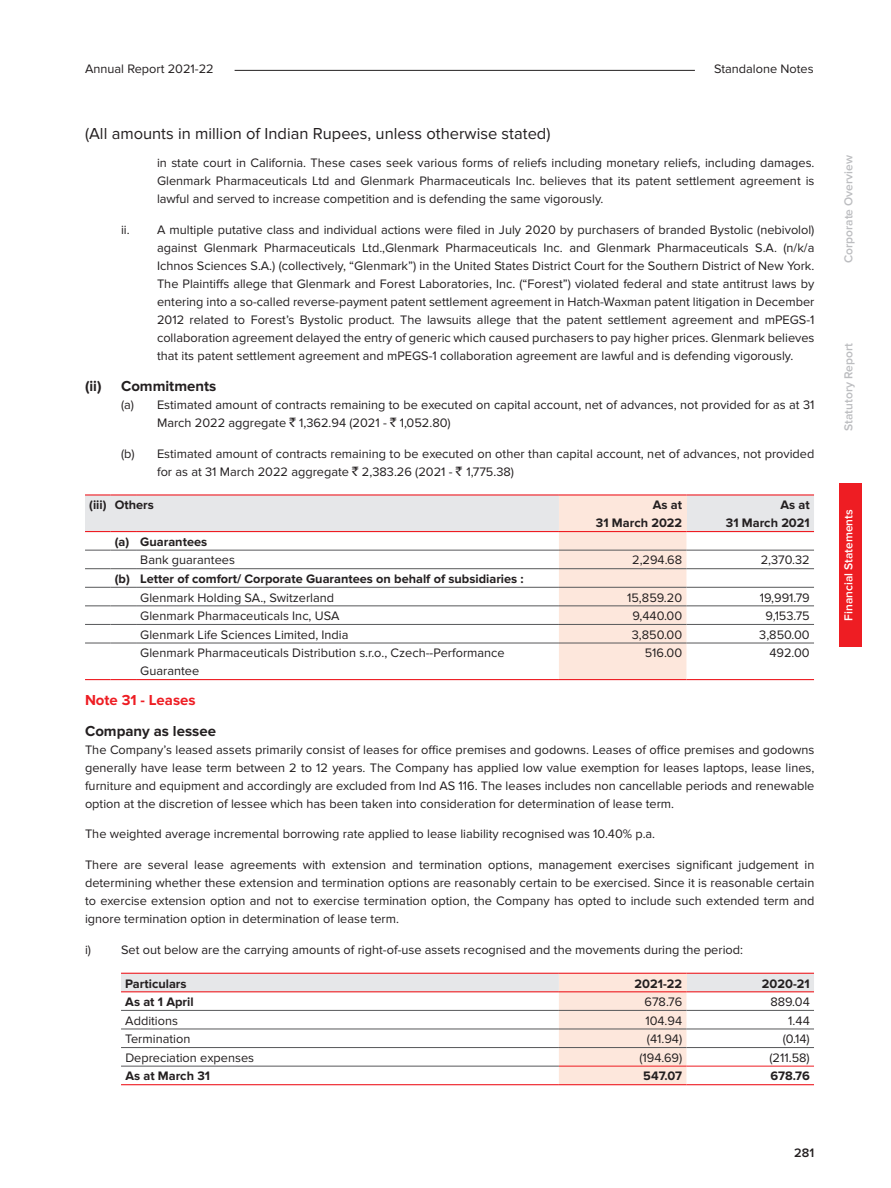
<style>
.page{position:relative;width:891px;height:1188px;background:#fff}
.page>*{position:absolute;margin:0;border:0;box-sizing:border-box;transform-origin:0 0}
.t1{font:16.5px "Proxima Nova";color:#231f20}
.t2{font:700 15px "Proxima Nova";color:#231f20}
.t3{font:700 15px "Proxima Nova";color:#ee1d23}
.t4{font:12.75px/18px "Proxima Nova";color:#231f20;text-align:justify}
.t5{font:700 12.75px/18px "Proxima Nova";color:#231f20;text-align:right}
.t6{font:600 12.75px "Proxima Nova";color:#231f20}
.t7{font:600 12px "Proxima Nova";color:#bcbdc0}
.t8{font:600 12px "Proxima Nova";color:#fff}
.s1{font-family:"Rupee Foradian"}
</style>
<div class="page">
<div style="left:839px;top:484px;width:22px;height:163px;background:#ee1d23"></div>
<hr style="left:235px;top:70px;width:460px;height:1px;background:#231f20">
<hr style="left:85px;top:494px;width:26px;height:2px;background:#ee1d23">
<hr style="left:559px;top:494px;width:127px;height:2px;background:#ee1d23">
<hr style="left:686px;top:494px;width:128px;height:2px;background:#ee1d23">
<hr style="left:111px;top:494px;width:25px;height:2px;background:#ee1d23">
<hr style="left:136px;top:494px;width:423px;height:2px;background:#ee1d23">
<svg style="left:85px;top:495px;width:729px;height:185px"></svg>
<hr style="left:136px;top:624px;width:423px;height:1px;background:#57585a">
<hr style="left:559px;top:624px;width:127px;height:1px;background:#57585a">
<hr style="left:686px;top:624px;width:128px;height:1px;background:#57585a">
<svg style="left:121px;top:974px;width:693px;height:110px"></svg>
<hr style="left:121px;top:973px;width:438px;height:1px;background:#ee1d23">
<hr style="left:559px;top:973px;width:127px;height:1px;background:#ee1d23">
<hr style="left:686px;top:973px;width:128px;height:1px;background:#ee1d23">
<hr style="left:121px;top:991px;width:438px;height:1px;background:#ee1d23">
<hr style="left:559px;top:991px;width:127px;height:1px;background:#ee1d23">
<hr style="left:686px;top:991px;width:128px;height:1px;background:#ee1d23">
<hr style="left:559px;top:1066px;width:127px;height:1px;background:#ee1d23">
<hr style="left:686px;top:1066px;width:128px;height:1px;background:#ee1d23">
<hr style="left:559px;top:1084px;width:127px;height:1px;background:#ee1d23">
<hr style="left:686px;top:1084px;width:128px;height:1px;background:#ee1d23">
<hr style="left:121px;top:1066px;width:438px;height:1px;background:#57585a">
<hr style="left:121px;top:1084px;width:438px;height:1px;background:#ee1d23">
<hr style="left:121px;top:1010px;width:438px;height:1px;background:#57585a">
<hr style="left:559px;top:1010px;width:127px;height:1px;background:#57585a">
<hr style="left:686px;top:1010px;width:128px;height:1px;background:#57585a">
<hr style="left:121px;top:1029px;width:438px;height:1px;background:#57585a">
<hr style="left:559px;top:1029px;width:127px;height:1px;background:#57585a">
<hr style="left:686px;top:1029px;width:128px;height:1px;background:#57585a">
<hr style="left:121px;top:1047px;width:438px;height:1px;background:#57585a">
<hr style="left:559px;top:1047px;width:127px;height:1px;background:#57585a">
<hr style="left:686px;top:1047px;width:128px;height:1px;background:#57585a">
<p class="t4" style="left:85px;top:60px;width:130px">Annual Report 2021-22</p>
<p class="t4" style="left:714px;top:60px;width:101px">Standalone Notes</p>
<p class="t1" style="left:85px;top:124px;width:467px">(All amounts in million of Indian Rupees, unless otherwise stated)</p>
<p class="t4" style="left:157px;top:154px;width:659px">in state court in California. These cases seek various forms of reliefs including monetary reliefs, including damages.<br>Glenmark Pharmaceuticals Ltd and Glenmark Pharmaceuticals Inc. believes that its patent settlement agreement is lawful and served to increase competition and is defending the same vigorously.</p>
<p class="t4" style="left:157px;top:221px;width:659px;text-indent:-36px">ii. A multiple putative class and individual actions were filed in July 2020 by purchasers of branded Bystolic (nebivolol) against Glenmark Pharmaceuticals Ltd.,Glenmark Pharmaceuticals Inc. and Glenmark Pharmaceuticals S.A. (n/k/a Ichnos Sciences S.A.) (collectively, “Glenmark”) in the United States District Court for the Southern District of New York.<br>The Plaintiffs allege that Glenmark and Forest Laboratories, Inc. (“Forest”) violated federal and state antitrust laws by entering into a so-called reverse-payment patent settlement agreement in Hatch-Waxman patent litigation in December 2012 related to Forest’s Bystolic product. The lawsuits allege that the patent settlement agreement and mPEGS-1 collaboration agreement delayed the entry of generic which caused purchasers to pay higher prices. Glenmark believes that its patent settlement agreement and mPEGS-1 collaboration agreement are lawful and is defending vigorously.</p>
<p class="t2" style="left:85px;top:377px;width:133px">(ii) Commitments</p>
<p class="t4" style="left:157px;top:396px;width:659px;text-indent:-36px">(a) Estimated amount of contracts remaining to be executed on capital account, net of advances, not provided for as at 31<br>March 2022 aggregate <span class="s1">`</span> 1,362.94 (2021 - <span class="s1">`</span> 1,052.80)</p>
<p class="t4" style="left:157px;top:445px;width:659px;text-indent:-36px">(b) Estimated amount of contracts remaining to be executed on other than capital account, net of advances, not provided for as at 31 March 2022 aggregate <span class="s1">`</span> 2,383.26 (2021 - <span class="s1">`</span> 1,775.38)</p>
<p class="t5" style="left:89px;top:496px;width:66px">(iii) Others</p>
<p class="t5" style="left:596px;top:496px;width:88px">As at<br>31 March 2022</p>
<p class="t5" style="left:726px;top:496px;width:85px">As at<br>31 March 2021</p>
<p class="t5" style="left:115px;top:533px;width:94px">(a) Guarantees</p>
<p class="t4" style="left:140px;top:551px;width:96px">Bank guarantees</p>
<p class="t4" style="left:632px;top:551px;width:52px">2,294.68</p>
<p class="t4" style="left:761px;top:551px;width:51px">2,370.32</p>
<p class="t5" style="left:115px;top:570px;width:410px">(b) Letter of comfort/ Corporate Guarantees on behalf of subsidiaries :</p>
<p class="t4" style="left:140px;top:589px;width:195px">Glenmark Holding SA., Switzerland</p>
<p class="t4" style="left:627px;top:589px;width:57px">15,859.20</p>
<p class="t4" style="left:760px;top:589px;width:51px">19,991.79</p>
<p class="t4" style="left:140px;top:607px;width:201px">Glenmark Pharmaceuticals Inc, USA</p>
<p class="t4" style="left:632px;top:607px;width:51px">9,440.00</p>
<p class="t4" style="left:766px;top:607px;width:46px">9,153.75</p>
<p class="t4" style="left:140px;top:626px;width:210px">Glenmark Life Sciences Limited, India</p>
<p class="t4" style="left:632px;top:626px;width:52px">3,850.00</p>
<p class="t4" style="left:759px;top:626px;width:52px">3,850.00</p>
<p class="t4" style="left:140px;top:644px;width:366px">Glenmark Pharmaceuticals Distribution s.r.o., Czech--Performance<br>Guarantee</p>
<p class="t4" style="left:645px;top:644px;width:39px">516.00</p>
<p class="t4" style="left:770px;top:644px;width:42px">492.00</p>
<p class="t3" style="left:85px;top:691px;width:112px">Note 31 - Leases</p>
<p class="t2" style="left:85px;top:722px;width:132px">Company as lessee</p>
<p class="t4" style="left:85px;top:741px;width:731px">The Company’s leased assets primarily consist of leases for office premises and godowns. Leases of office premises and godowns generally have lease term between 2 to 12 years. The Company has applied low value exemption for leases laptops, lease lines, furniture and equipment and accordingly are excluded from Ind AS 116. The leases includes non cancellable periods and renewable option at the discretion of lessee which has been taken into consideration for determination of lease term.</p>
<p class="t4" style="left:85px;top:825px;width:572px">The weighted average incremental borrowing rate applied to lease liability recognised was 10.40% p.a.</p>
<p class="t4" style="left:85px;top:856px;width:731px">There are several lease agreements with extension and termination options, management exercises significant judgement in determining whether these extension and termination options are reasonably certain to be exercised. Since it is reasonable certain to exercise extension option and not to exercise termination option, the Company has opted to include such extended term and ignore termination option in determination of lease term.</p>
<p class="t4" style="left:85px;top:941px;width:660px">i) Set out below are the carrying amounts of right-of-use assets recognised and the movements during the period:</p>
<p class="t5" style="left:125px;top:975px;width:63px">Particulars</p>
<p class="t5" style="left:635px;top:975px;width:49px">2021-22</p>
<p class="t5" style="left:762px;top:975px;width:49px">2020-21</p>
<p class="t5" style="left:125px;top:993px;width:70px">As at 1 April</p>
<p class="t4" style="left:645px;top:993px;width:39px">678.76</p>
<p class="t4" style="left:770px;top:993px;width:41px">889.04</p>
<p class="t4" style="left:125px;top:1012px;width:54px">Additions</p>
<p class="t4" style="left:645px;top:1012px;width:38px">104.94</p>
<p class="t4" style="left:788px;top:1012px;width:23px">1.44</p>
<p class="t4" style="left:125px;top:1030px;width:67px">Termination</p>
<p class="t4" style="left:647px;top:1030px;width:37px">(41.94)</p>
<p class="t4" style="left:783px;top:1030px;width:29px">(0.14)</p>
<p class="t4" style="left:125px;top:1049px;width:130px">Depreciation expenses</p>
<p class="t4" style="left:639px;top:1049px;width:44px">(194.69)</p>
<p class="t4" style="left:769px;top:1049px;width:42px">(211.58)</p>
<p class="t5" style="left:125px;top:1068px;width:86px">As at March 31</p>
<p class="t5" style="left:643px;top:1068px;width:40px">547.07</p>
<p class="t5" style="left:770px;top:1068px;width:41px">678.76</p>
<p class="t6" style="left:794px;top:1146px;width:22px">281</p>
<p class="t7" style="left:842px;top:263px;width:109px;rotate:-90deg">Corporate Overview</p>
<p class="t7" style="left:842px;top:431px;width:89px;rotate:-90deg">Statutory Report</p>
<p class="t8" style="left:842px;top:621px;width:113px;rotate:-90deg">Financial Statements</p>
</div>
